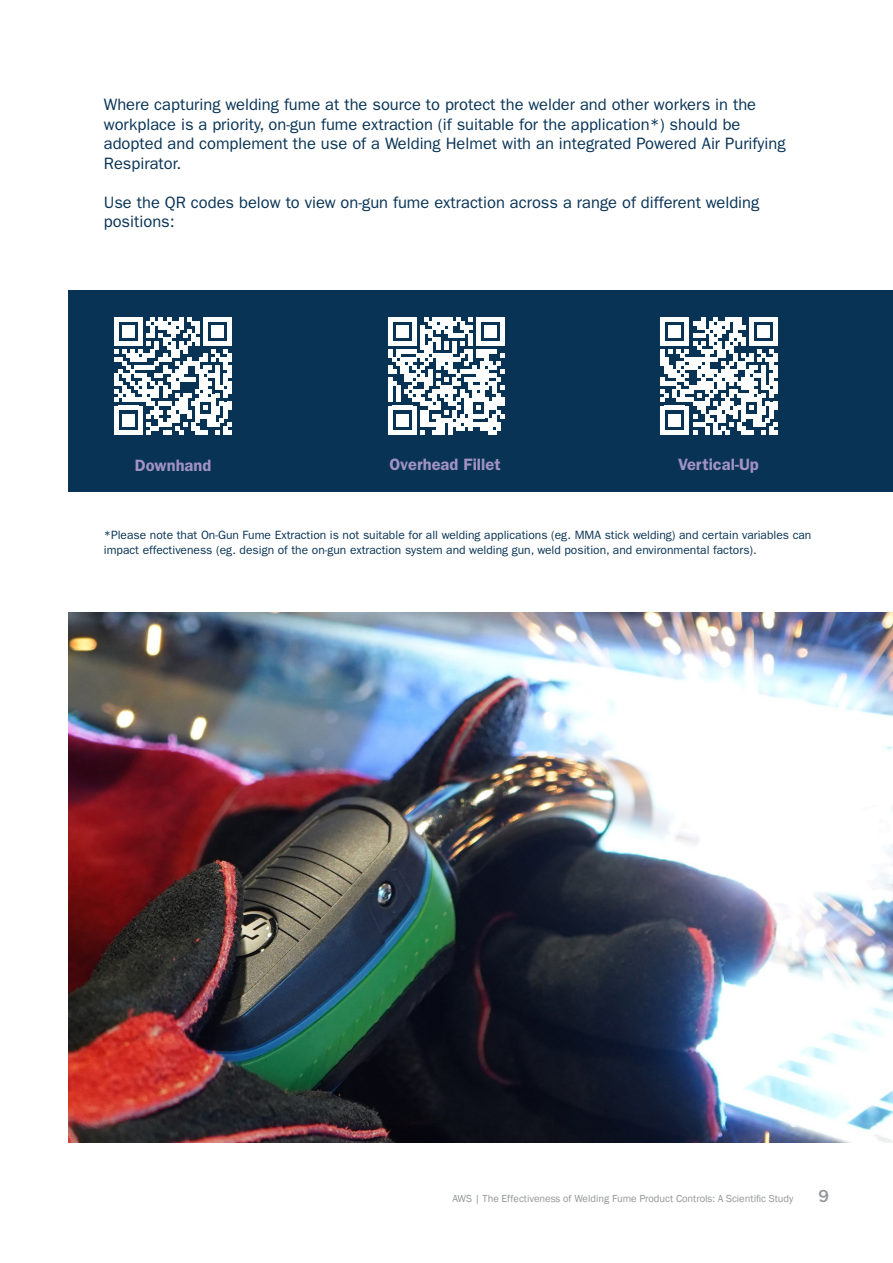
<style>
.page{position:relative;width:893px;height:1263px;background:#fff}
.page>*{position:absolute;margin:0;border:0;box-sizing:border-box;transform-origin:0 0}
.t1{font:500 18px "ITC Franklin Gothic Std";color:#939598}
.t2{font:16.5px/19.5px "ITC Franklin Gothic Std";color:#083355}
.t3{font:600 16.5px "ITC Franklin Gothic Std";color:#a192c3}
.t4{font:12px/14.4px "ITC Franklin Gothic Std";color:#083355}
.t5{font:10.5px "Franklin Gothic";color:#939598}
</style>
<div class="page">
<img style="left:68px;top:612px;width:825px;height:531px">
<div style="left:68px;top:290px;width:825px;height:202px;background:#083355"></div>
<svg style="left:661px;top:317px;width:117px;height:117px"></svg>
<svg style="left:115px;top:317px;width:116px;height:117px"></svg>
<svg style="left:388px;top:317px;width:117px;height:117px"></svg>
<p class="t2" style="left:104px;top:95px;width:683px">Where capturing welding fume at the source to protect the welder and other workers in the workplace is a priority, on-gun fume extraction (if suitable for the application*) should be adopted and complement the use of a Welding Helmet with an integrated Powered Air Purifying Respirator.</p>
<p class="t2" style="left:104px;top:192px;width:657px">Use the QR codes below to view on-gun fume extraction across a range of different welding positions:</p>
<p class="t3" style="left:135px;top:455px;width:78px">Downhand</p>
<p class="t3" style="left:389px;top:455px;width:113px">Overhead Fillet</p>
<p class="t3" style="left:678px;top:455px;width:82px">Vertical-Up</p>
<p class="t4" style="left:104px;top:528px;width:709px">*Please note that On-Gun Fume Extraction is not suitable for all welding applications (eg. MMA stick welding) and certain variables can impact effectiveness (eg. design of the on-gun extraction system and welding gun, weld position, and environmental factors).</p>
<p class="t5" style="left:452px;top:1192px;width:343px">AWS | The Effectiveness of Welding Fume Product Controls: A Scientific Study</p>
<p class="t1" style="left:819px;top:1186px;width:12px">9</p>
</div>
